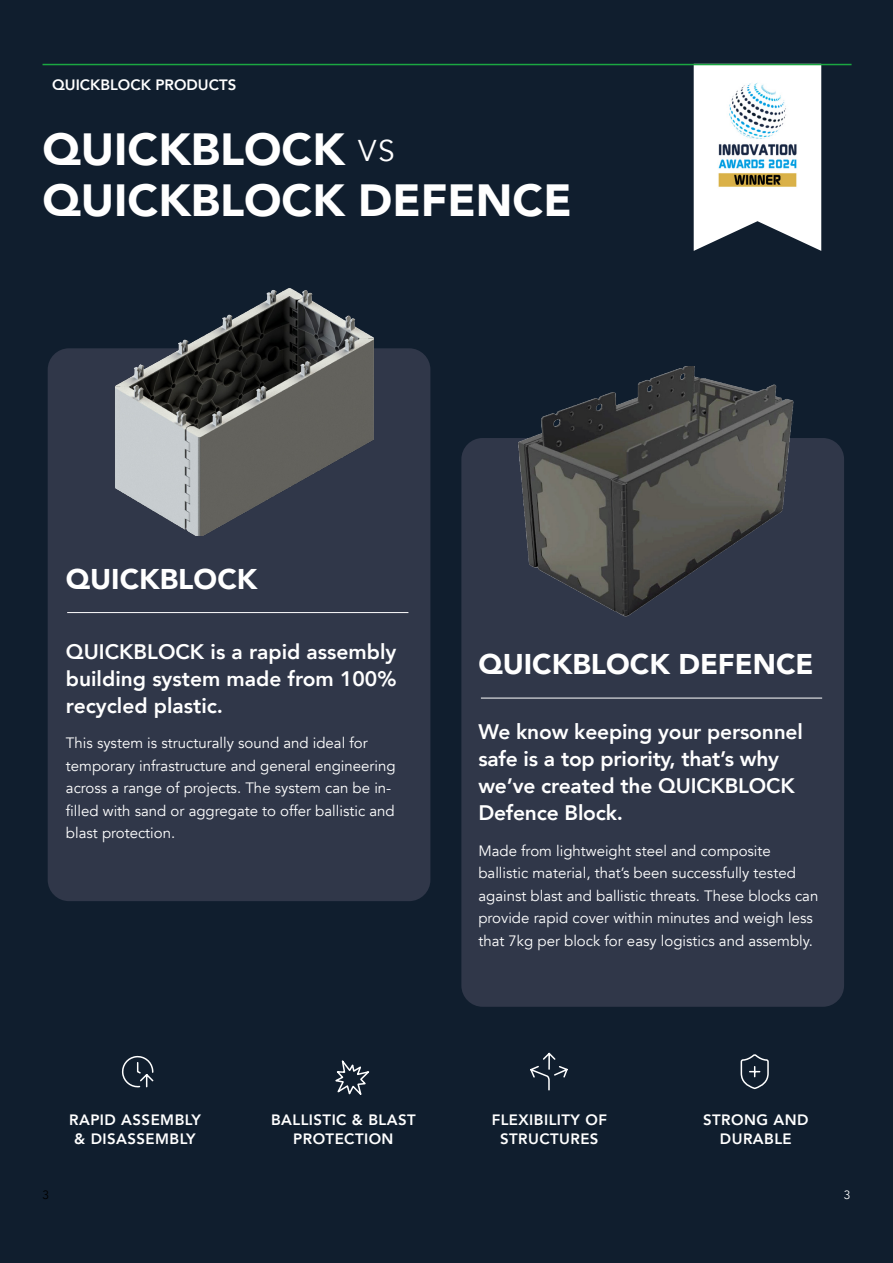
<style>
.page{position:relative;width:893px;height:1263px;background:#101e2e}
.page>*{position:absolute;margin:0;border:0;box-sizing:border-box;transform-origin:0 0}
.t1{font:900 45px/50.7px "Avenir";color:#fff}
.t2{font:900 28.5px "Avenir";color:#fff}
.t3{font:800 21px/27px "Avenir";letter-spacing:-.01em;color:#fff;text-align:justify}
.t4{font:15px/22.5px "Avenir";color:#fff}
.t5{font:800 15px/19.5px "Avenir";letter-spacing:.03em;color:#fff;text-align:center}
.t6{font:800 15px "Avenir";color:#fff}
.t7{font:12px "Avenir";color:#000}
.t8{font:12px "Avenir";color:#fff}
.s1{font-weight:400;font-size:30px}
</style>
<div class="page">
<div style="left:48px;top:348px;width:382px;height:553px;background:#303749;border-radius:21px"></div>
<img style="left:95px;top:288px;width:290px;height:247px">
<div style="left:461px;top:438px;width:383px;height:569px;background:#303749;border-radius:21px"></div>
<img style="left:518px;top:367px;width:275px;height:250px">
<hr style="left:67px;top:612px;width:341px;height:1px;background:#fff">
<svg style="left:694px;top:65px;width:127px;height:186px"></svg>
<img style="left:707px;top:77px;width:101px;height:116px">
<hr style="left:481px;top:698px;width:341px;height:1px;background:#fff">
<hr style="left:43px;top:64px;width:808px;height:1px;background:#1ba741">
<svg style="left:740px;top:1054px;width:29px;height:36px"></svg>
<svg style="left:530px;top:1052px;width:38px;height:39px"></svg>
<svg style="left:121px;top:1055px;width:33px;height:33px"></svg>
<svg style="left:335px;top:1060px;width:35px;height:35px"></svg>
<p class="t6" style="left:52px;top:73px;width:186px">QUICKBLOCK PRODUCTS</p>
<h1 class="t1" style="left:43px;top:123px;width:531px">QUICKBLOCK <span class="s1">VS<br></span>QUICKBLOCK DEFENCE</h1>
<h2 class="t2" style="left:66px;top:555px;width:193px">QUICKBLOCK</h2>
<h3 class="t3" style="left:66px;top:638px;width:332px">QUICKBLOCK is a rapid assembly building system made from 100% recycled plastic.</h3>
<p class="t4" style="left:66px;top:732px;width:331px">This system is structurally sound and ideal for temporary infrastructure and general engineering across a range of projects. The system can be in&shy;filled with sand or aggregate to offer ballistic and blast protection.</p>
<h2 class="t2" style="left:478px;top:640px;width:337px">QUICKBLOCK DEFENCE</h2>
<h3 class="t3" style="left:478px;top:718px;width:326px;text-align:left">We know keeping your personnel safe is a top priority, that’s why we’ve created the QUICKBLOCK<br>Defence Block.</h3>
<p class="t4" style="left:478px;top:839px;width:341px">Made from lightweight steel and composite ballistic material, that’s been successfully tested against blast and ballistic threats. These blocks can provide rapid cover within minutes and weigh less that 7kg per block for easy logistics and assembly.</p>
<p class="t5" style="left:69px;top:1110px;width:133px">RAPID ASSEMBLY &amp; DISASSEMBLY</p>
<p class="t5" style="left:271px;top:1110px;width:146px">BALLISTIC &amp; BLAST<br>PROTECTION</p>
<p class="t5" style="left:492px;top:1110px;width:117px">FLEXIBILITY OF<br>STRUCTURES</p>
<p class="t5" style="left:703px;top:1110px;width:107px">STRONG AND<br>DURABLE</p>
<p class="t7" style="left:43px;top:1188px;width:8px">3</p>
<p class="t8" style="left:844px;top:1188px;width:8px">3</p>
</div>
